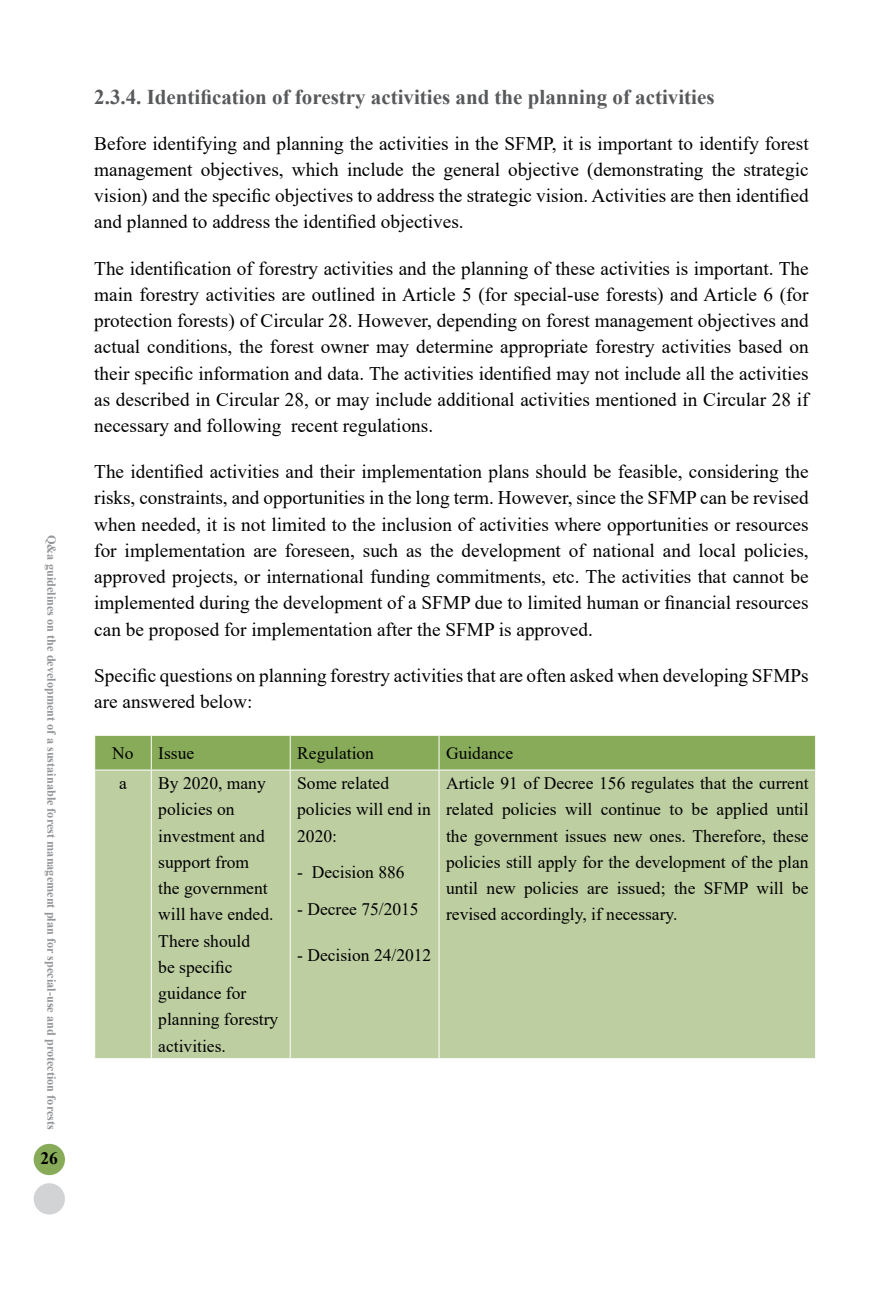
<style>
.page{position:relative;width:893px;height:1290px;background:#fff}
.page>*{position:absolute;margin:0;border:0;box-sizing:border-box;transform-origin:0 0}
.t1{font:700 21px "Times New Roman";color:#58595b}
.t2{font:19.25px/26.2px "Times New Roman";color:#000;text-align:justify}
.t3{font:17.5px/26.2px "Times New Roman";color:#000}
.t4{font:700 17.5px "Times New Roman";color:#000}
.t5{font:700 12.25px "Times New Roman";color:#939598}
</style>
<div class="page">
<div style="left:34px;top:1144px;width:31px;height:31px;background:#87ab58;border-radius:50%"></div>
<div style="left:34px;top:1183px;width:31px;height:31px;background:#d1d3d4;border-radius:50%"></div>
<div style="left:95px;top:736px;width:720px;height:33px;background:#87ab58"></div>
<div style="left:95px;top:770px;width:720px;height:288px;background:#bdcea1"></div>
<hr style="left:151px;top:736px;width:1px;height:33px;background:#fff">
<hr style="left:290px;top:736px;width:1px;height:33px;background:#fff">
<hr style="left:439px;top:736px;width:1px;height:33px;background:#fff">
<hr style="left:151px;top:770px;width:1px;height:288px;background:#fff">
<hr style="left:290px;top:770px;width:1px;height:288px;background:#fff">
<hr style="left:439px;top:770px;width:1px;height:288px;background:#fff">
<p class="t5" style="left:60px;top:535px;width:596px;rotate:90deg">Q&amp;a guidelines on the development of a sustainable forest management plan for special-use and protection forests</p>
<p class="t4" style="left:41px;top:1146px;width:19px">26</p>
<p class="t1" style="left:94px;top:81px;width:622px">2.3.4. Identification of forestry activities and the planning of activities</p>
<p class="t2" style="left:94px;top:129px;width:716px">Before identifying and planning the activities in the SFMP, it is important to identify forest management objectives, which include the general objective (demonstrating the strategic vision) and the specific objectives to address the strategic vision. Activities are then identified and planned to address the identified objectives.</p>
<p class="t2" style="left:94px;top:254px;width:716px">The identification of forestry activities and the planning of these activities is important. The main forestry activities are outlined in Article 5 (for special-use forests) and Article 6 (for protection forests) of Circular 28. However, depending on forest management objectives and actual conditions, the forest owner may determine appropriate forestry activities based on their specific information and data. The activities identified may not include all the activities as described in Circular 28, or may include additional activities mentioned in Circular 28 if necessary and following recent regulations.</p>
<p class="t2" style="left:94px;top:458px;width:716px">The identified activities and their implementation plans should be feasible, considering the risks, constraints, and opportunities in the long term. However, since the SFMP can be revised when needed, it is not limited to the inclusion of activities where opportunities or resources for implementation are foreseen, such as the development of national and local policies, approved projects, or international funding commitments, etc. The activities that cannot be implemented during the development of a SFMP due to limited human or financial resources can be proposed for implementation after the SFMP is approved.</p>
<p class="t2" style="left:94px;top:662px;width:716px">Specific questions on planning forestry activities that are often asked when developing SFMPs are answered below:</p>
<p class="t3" style="left:112px;top:739px;width:23px">No</p>
<p class="t3" style="left:158px;top:739px;width:37px">Issue</p>
<p class="t3" style="left:297px;top:739px;width:78px">Regulation</p>
<p class="t3" style="left:446px;top:739px;width:69px">Guidance</p>
<p class="t3" style="left:119px;top:769px;width:9px">a</p>
<p class="t3" style="left:158px;top:769px;width:122px">By 2020, many policies on investment and support from<br>the government will have ended.<br>There should<br>be specific guidance for planning forestry activities.</p>
<p class="t3" style="left:297px;top:769px;width:135px">Some related policies will end in<br>2020:</p>
<p class="t3" style="left:446px;top:769px;width:364px;text-align:justify">Article 91 of Decree 156 regulates that the current related policies will continue to be applied until the government issues new ones. Therefore, these policies still apply for the development of the plan until new policies are issued; the SFMP will be revised accordingly, if necessary.</p>
<p class="t3" style="left:297px;top:859px;width:109px">- Decision 886</p>
<p class="t3" style="left:297px;top:895px;width:123px">- Decree 75/2015</p>
<p class="t3" style="left:297px;top:942px;width:136px">- Decision 24/2012</p>
</div>
